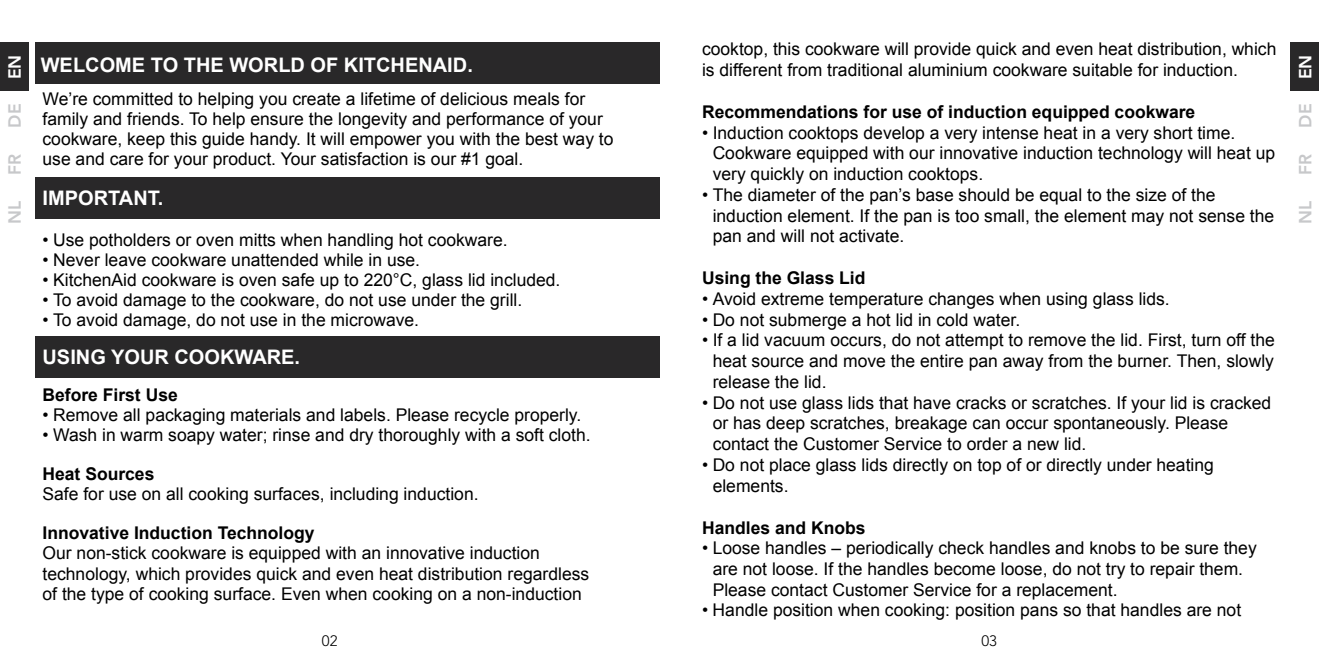
<style>
.page{position:relative;width:1319px;height:660px;background:#fff}
.page>*{position:absolute;margin:0;border:0;box-sizing:border-box;transform-origin:0 0}
.t1{font:700 20px "Arial";color:#fff}
.t2{font:17.5px/20.8px "Arial";color:#000}
.t3{font:700 17.5px "Arial";color:#000}
.t4{font:800 17.5px "Avenir LT Std";color:#c7c8ca}
.t5{font:800 17.5px "Avenir LT Std";color:#fff}
.t6{font:300 15px "Avenir LT Std";color:#000}
</style>
<div class="page">
<div style="left:35px;top:43px;width:624px;height:41px;background:#292829"></div>
<div style="left:35px;top:177px;width:624px;height:41px;background:#292829"></div>
<div style="left:35px;top:336px;width:624px;height:41px;background:#292829"></div>
<div style="left:0;top:43px;width:28px;height:48px;background:#292829"></div>
<div style="left:1290px;top:43px;width:28px;height:48px;background:#292829"></div>
<p class="t2" style="left:702px;top:40px;width:575px">cooktop, this cookware will provide quick and even heat distribution, which is different from traditional aluminium cookware suitable for induction.</p>
<p class="t3" style="left:702px;top:105px;width:495px">Recommendations for use of induction equipped cookware</p>
<p class="t2" style="left:712px;top:123px;width:564px;text-indent:-11px">• Induction cooktops develop a very intense heat in a very short time.<br>Cookware equipped with our innovative induction technology will heat up very quickly on induction cooktops.</p>
<p class="t2" style="left:712px;top:186px;width:563px;text-indent:-11px">• The diameter of the pan’s base should be equal to the size of the induction element. If the pan is too small, the element may not sense the pan and will not activate.</p>
<p class="t3" style="left:702px;top:271px;width:165px">Using the Glass Lid</p>
<p class="t2" style="left:702px;top:290px;width:469px">• Avoid extreme temperature changes when using glass lids.</p>
<p class="t2" style="left:702px;top:310px;width:320px">• Do not submerge a hot lid in cold water.</p>
<p class="t2" style="left:712px;top:331px;width:563px;text-align:justify;text-indent:-11px">• If a lid vacuum occurs, do not attempt to remove the lid. First, turn off the heat source and move the entire pan away from the burner. Then, slowly release the lid.</p>
<p class="t2" style="left:712px;top:393px;width:560px;text-indent:-11px">• Do not use glass lids that have cracks or scratches. If your lid is cracked or has deep scratches, breakage can occur spontaneously. Please contact the Customer Service to order a new lid.</p>
<p class="t2" style="left:712px;top:455px;width:502px;text-indent:-11px">• Do not place glass lids directly on top of or directly under heating elements.</p>
<p class="t3" style="left:702px;top:520px;width:165px">Handles and Knobs</p>
<p class="t2" style="left:712px;top:539px;width:545px;text-indent:-11px">• Loose handles – periodically check handles and knobs to be sure they are not loose. If the handles become loose, do not try to repair them.<br>Please contact Customer Service for a replacement.</p>
<p class="t2" style="left:702px;top:600px;width:540px">• Handle position when cooking: position pans so that handles are not</p>
<p class="t5" style="left:8px;top:79px;width:26px;rotate:-90deg">EN</p>
<p class="t5" style="left:1297px;top:79px;width:26px;rotate:-90deg">EN</p>
<p class="t4" style="left:8px;top:127px;width:25px;rotate:-90deg">DE</p>
<p class="t4" style="left:1297px;top:127px;width:25px;rotate:-90deg">DE</p>
<p class="t4" style="left:8px;top:174px;width:23px;rotate:-90deg">FR</p>
<p class="t4" style="left:1297px;top:174px;width:23px;rotate:-90deg">FR</p>
<p class="t4" style="left:8px;top:224px;width:25px;rotate:-90deg">NL</p>
<p class="t4" style="left:1297px;top:224px;width:25px;rotate:-90deg">NL</p>
<p class="t1" style="left:41px;top:58px;width:433px">WELCOME TO THE WORLD OF KITCHENAID.</p>
<p class="t2" style="left:43px;top:91px;width:572px;line-height:20px">We’re committed to helping you create a lifetime of delicious meals for family and friends. To help ensure the longevity and performance of your cookware, keep this guide handy. It will empower you with the best way to use and care for your product. Your satisfaction is our #1 goal.</p>
<p class="t1" style="left:43px;top:190px;width:122px">IMPORTANT.</p>
<p class="t2" style="left:43px;top:230px;width:466px">• Use potholders or oven mitts when handling hot cookware.</p>
<p class="t2" style="left:43px;top:250px;width:379px">• Never leave cookware unattended while in use.</p>
<p class="t2" style="left:43px;top:270px;width:519px">• KitchenAid cookware is oven safe up to 220°C, glass lid included.</p>
<p class="t2" style="left:43px;top:290px;width:481px">• To avoid damage to the cookware, do not use under the grill.</p>
<p class="t2" style="left:43px;top:310px;width:378px">• To avoid damage, do not use in the microwave.</p>
<p class="t1" style="left:43px;top:349px;width:259px">USING YOUR COOKWARE.</p>
<p class="t3" style="left:43px;top:387px;width:137px">Before First Use</p>
<p class="t2" style="left:43px;top:405px;width:540px">• Remove all packaging materials and labels. Please recycle properly.</p>
<p class="t2" style="left:43px;top:425px;width:549px">• Wash in warm soapy water; rinse and dry thoroughly with a soft cloth.</p>
<p class="t3" style="left:43px;top:466px;width:113px">Heat Sources</p>
<p class="t2" style="left:43px;top:484px;width:437px">Safe for use on all cooking surfaces, including induction.</p>
<p class="t3" style="left:43px;top:525px;width:273px">Innovative Induction Technology</p>
<p class="t2" style="left:43px;top:543px;width:548px">Our non-stick cookware is equipped with an innovative induction technology, which provides quick and even heat distribution regardless of the type of cooking surface. Even when cooking on a non-induction</p>
<p class="t6" style="left:322px;top:631px;width:17px">02</p>
<p class="t6" style="left:981px;top:631px;width:17px">03</p>
</div>
